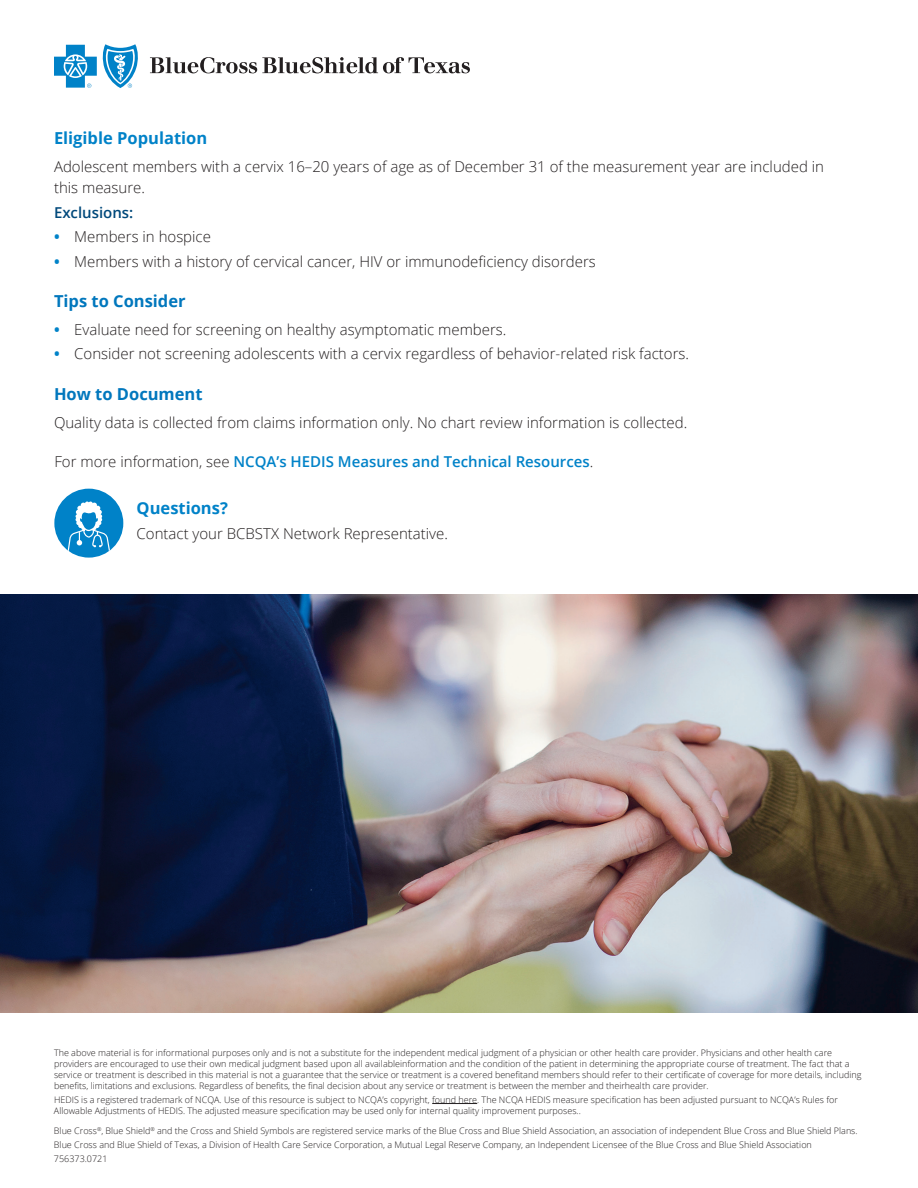
<style>
.page{position:relative;width:918px;height:1188px;background:#fff}
.page>*{position:absolute;margin:0;border:0;box-sizing:border-box;transform-origin:0 0}
.t1{font:700 16.5px "Open Sans";color:#0082c8}
.t2{font:700 16.5px "Open Sans";color:#0077bd}
.t3{font:300 15px/21px "Open Sans";color:#231f20}
.t4{font:600 15px "Open Sans";color:#0082c8}
.t5{font:600 15px "Open Sans";color:#00497b}
.t6{font:300 9px/10.8px "Open Sans";color:#231f20}
.s1{font-weight:700;color:#0082c8}
.s2{font-weight:300;color:#231f20}
</style>
<div class="page">
<hr style="left:432px;top:1103px;width:45px;height:1px;background:#231f20">
<img style="left:0;top:594px;width:918px;height:418px">
<div style="left:54px;top:489px;width:69px;height:69px;background:#0082c8;border-radius:50%"></div>
<svg style="left:54px;top:489px;width:59px;height:69px"></svg>
<svg style="left:150px;top:57px;width:320px;height:16px"></svg>
<svg style="left:54px;top:44px;width:84px;height:44px"></svg>
<h1 class="t1" style="left:54px;top:127px;width:155px">Eligible Population</h1>
<h2 class="t3" style="left:54px;top:156px;width:772px">Adolescent members with a cervix 16–20 years of age as of December 31 of the measurement year are included in this measure.</h2>
<h2 class="t5" style="left:54px;top:202px;width:81px">Exclusions:</h2>
<h2 class="t3" style="left:54px;top:226px;width:159px"><span class="s1">•</span> Members in hospice</h2>
<h2 class="t3" style="left:54px;top:250px;width:543px"><span class="s1">•</span> Members with a history of cervical cancer, HIV or immunodeficiency disorders</h2>
<h1 class="t2" style="left:54px;top:289px;width:133px">Tips to Consider</h1>
<h2 class="t3" style="left:54px;top:318px;width:454px"><span class="s1">•</span> Evaluate need for screening on healthy asymptomatic members.</h2>
<h2 class="t3" style="left:54px;top:343px;width:637px"><span class="s1">•</span> Consider not screening adolescents with a cervix regardless of behavior-related risk factors.</h2>
<h1 class="t2" style="left:54px;top:383px;width:150px">How to Document</h1>
<h2 class="t3" style="left:54px;top:412px;width:635px">Quality data is collected from claims information only. No chart review information is collected.</h2>
<h2 class="t4" style="left:54px;top:451px;width:540px"><span class="s2">For more information, see</span> NCQA’s HEDIS Measures and Technical Resources<span class="s2">.</span></h2>
<h1 class="t1" style="left:137px;top:497px;width:93px">Questions?</h1>
<h2 class="t3" style="left:137px;top:523px;width:313px">Contact your BCBSTX Network Representative.</h2>
<p class="t6" style="left:54px;top:1047px;width:809px">The above material is for informational purposes only and is not a substitute for the independent medical judgment of a physician or other health care provider. Physicians and other health care providers are encouraged to use their own medical judgment based upon all availableinformation and the condition of the patient in determining the appropriate course of treatment. The fact that a service or treatment is described in this material is not a guarantee that the service or treatment is a covered benefitand members should refer to their certificate of coverage for more details, including benefits, limitations and exclusions. Regardless of benefits, the final decision about any service or treatment is between the member and theirhealth care provider.</p>
<p class="t6" style="left:54px;top:1094px;width:785px">HEDIS is a registered trademark of NCQA. Use of this resource is subject to NCQA’s copyright, found here. The NCQA HEDIS measure specification has been adjusted pursuant to NCQA’s Rules for<br>Allowable Adjustments of HEDIS. The adjusted measure specification may be used only for internal quality improvement purposes..</p>
<p class="t6" style="left:54px;top:1123px;width:805px;line-height:14.2px">Blue Cross<sup>®</sup>, Blue Shield<sup>®</sup> and the Cross and Shield Symbols are registered service marks of the Blue Cross and Blue Shield Association, an association of independent Blue Cross and Blue Shield Plans.<br>Blue Cross and Blue Shield of Texas, a Division of Health Care Service Corporation, a Mutual Legal Reserve Company, an Independent Licensee of the Blue Cross and Blue Shield Association<br>756373.0721</p>
</div>
